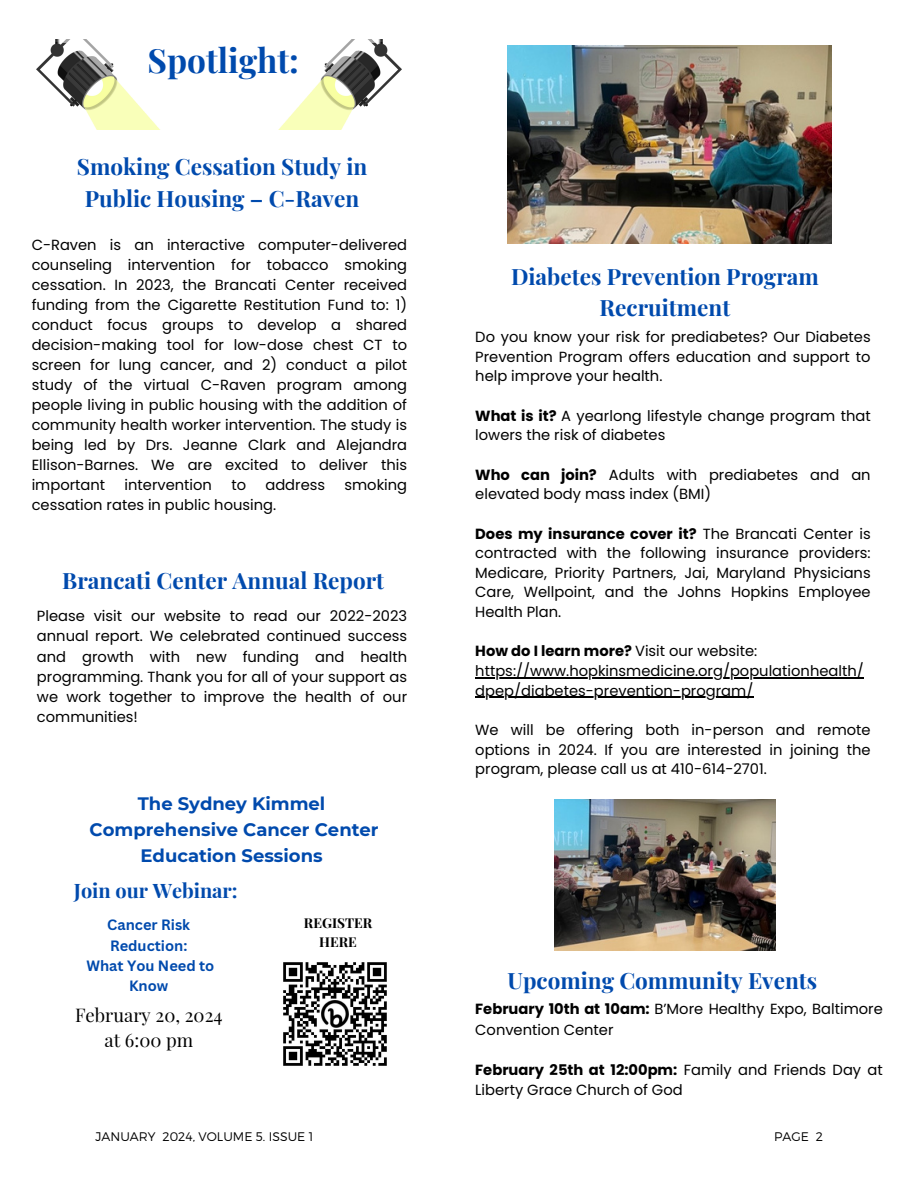
<style>
.page{position:relative;width:918px;height:1188px;background:#fff}
.page>*{position:absolute;margin:0;border:0;box-sizing:border-box;transform-origin:0 0}
.t1{font:700 33.45px "Playfair Display";color:#004aad}
.t2{font:700 22.5px/31.5px "Playfair Display";color:#004aad;text-align:center}
.t3{font:700 19.95px "Playfair Display";color:#004aad}
.t4{font:18.45px "Playfair Display";color:#000}
.t5{font:700 18px "Montserrat";color:#004aad}
.t6{font:14.7px/20px "Poppins";color:#000;text-align:justify}
.t7{font:700 14.7px "Poppins";color:#000}
.t8{font:700 14.55px/20.2px "Canva Sans";color:#004aad}
.t9{font:700 13.65px "Playfair Display";color:#000}
.t10{font:300 12.45px "Montserrat";color:#000}
.s1{font-weight:700}
.s2{font-weight:400}
</style>
<div class="page">
<img style="left:37px;top:39px;width:364px;height:90px">
<img style="left:283px;top:962px;width:104px;height:104px">
<img style="left:508px;top:46px;width:324px;height:198px">
<img style="left:554px;top:800px;width:222px;height:150px">
<hr style="left:475px;top:677px;width:389px;height:1px;background:#000">
<hr style="left:475px;top:697px;width:278px;height:1px;background:#000">
<p class="t1" style="left:148px;top:37px;width:153px">Spotlight:</p>
<p class="t2" style="left:77px;top:150px;width:292px">Smoking Cessation Study in<br>Public Housing – C-Raven</p>
<p class="t6" style="left:32px;top:235px;width:377px">C-Raven is an interactive computer-delivered counseling intervention for tobacco smoking cessation. In 2023, the Brancati Center received funding from the Cigarette Restitution Fund to: 1) conduct focus groups to develop a shared decision-making tool for low-dose chest CT to screen for lung cancer, and 2) conduct a pilot study of the virtual C-Raven program among people living in public housing with the addition of community health worker intervention. The study is being led by Drs. Jeanne Clark and Alejandra Ellison-Barnes. We are excited to deliver this important</p>
<p class="t6" style="left:125px;top:475px;width:89px">intervention</p>
<p class="t6" style="left:231px;top:475px;width:16px">to</p>
<p class="t6" style="left:265px;top:475px;width:61px">address</p>
<p class="t6" style="left:344px;top:475px;width:64px">smoking</p>
<p class="t6" style="left:32px;top:495px;width:246px">cessation rates in public housing.</p>
<p class="t2" style="left:62px;top:564px;width:323px">Brancati Center Annual Report</p>
<p class="t6" style="left:37px;top:606px;width:372px">Please visit our website to read our 2022-2023 annual report. We celebrated continued success and growth with new funding and health programming. Thank you for all of your support as we work together to improve the health of our communities!</p>
<p class="t5" style="left:138px;top:792px;width:189px">The Sydney Kimmel</p>
<p class="t5" style="left:90px;top:818px;width:291px">Comprehensive Cancer Center</p>
<p class="t5" style="left:141px;top:844px;width:184px">Education Sessions</p>
<p class="t3" style="left:74px;top:877px;width:165px">Join our Webinar:</p>
<p class="t8" style="left:107px;top:915px;width:84px">Cancer Risk<br>Reduction:</p>
<p class="t8" style="left:86px;top:955px;width:129px;text-align:center">What You Need to<br>Know</p>
<p class="t4" style="left:75px;top:1002px;width:149px">February 20, 2024</p>
<p class="t4" style="left:105px;top:1027px;width:90px">at 6:00 pm</p>
<p class="t9" style="left:304px;top:913px;width:70px">REGISTER</p>
<p class="t9" style="left:319px;top:932px;width:39px">HERE</p>
<p class="t2" style="left:511px;top:259px;width:309px">Diabetes Prevention Program<br>Recruitment</p>
<p class="t6" style="left:475px;top:327px;width:397px">Do you know your risk for prediabetes? Our Diabetes Prevention Program offers education and support to help improve your health.</p>
<p class="t6" style="left:475px;top:406px;width:397px"><span class="s1">What is it?</span> A yearlong lifestyle change program that lowers the risk of diabetes</p>
<p class="t6" style="left:475px;top:465px;width:397px"><span class="s1">Who can join?</span> Adults with prediabetes and an elevated body mass index (BMI)</p>
<p class="t6" style="left:475px;top:524px;width:397px"><span class="s1">Does my insurance cover it?</span> The Brancati Center is contracted with the following insurance providers:<br>Medicare, Priority Partners, Jai, Maryland Physicians Care, Wellpoint, and the Johns Hopkins Employee Health Plan.</p>
<p class="t7" style="left:475px;top:641px;width:284px">How do I learn more? <span class="s2">Visit our website:</span></p>
<p class="t6" style="left:475px;top:661px;width:390px">https://www.hopkinsmedicine.org/populationhealth/</p>
<p class="t6" style="left:475px;top:680px;width:280px">dpep/diabetes-prevention-program/</p>
<p class="t6" style="left:475px;top:720px;width:397px">We will be offering both in-person and remote options in 2024. If you are interested in joining the program, please call us at 410-614-2701.</p>
<p class="t2" style="left:508px;top:963px;width:311px">Upcoming Community Events</p>
<p class="t6" style="left:475px;top:999px;width:409px"><span class="s1">February 10th at 10am:</span> B’More Healthy Expo, Baltimore<br>Convention Center</p>
<p class="t6" style="left:475px;top:1060px;width:409px"><span class="s1">February 25th at 12:00pm:</span> Family and Friends Day at<br>Liberty Grace Church of God</p>
<p class="t10" style="left:96px;top:1129px;width:219px">JANUARY 2024, VOLUME 5. ISSUE 1</p>
<p class="t10" style="left:774px;top:1129px;width:50px">PAGE 2</p>
</div>
